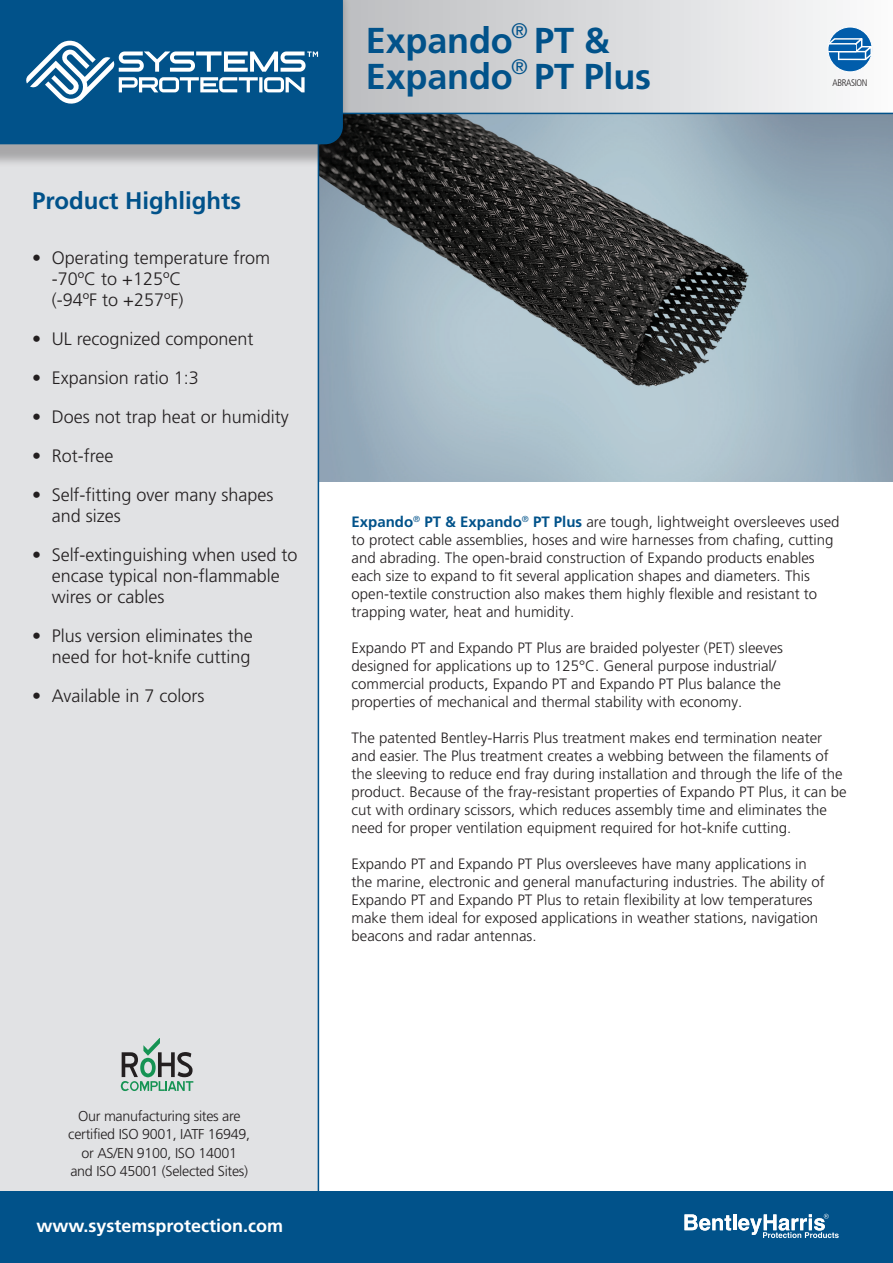
<style>
.page{position:relative;width:893px;height:1263px;background:#fff}
.page>*{position:absolute;margin:0;border:0;box-sizing:border-box;transform-origin:0 0}
.Product_Name{font:700 36px "Frutiger LT Pro";letter-spacing:-.005em;color:#01528a}
.Sidebar_Head{font:700 24px "Frutiger LT Pro";color:#01528a}
.Sidebar_Bullet{font:300 18px/21px "Frutiger LT Pro";color:#231f20}
.t1{font:700 18px "Frutiger LT Pro";color:#fff}
.Body{font:300 15px/18px "Frutiger LT Pro";color:#231f20}
.t2{font:300 14.25px/18.3px "Frutiger";letter-spacing:-.02em;color:#231f20;text-align:center}
.t3{font:300 condensed 9.45px "Frutiger LT Pro";letter-spacing:-.04em;color:#231f20}
.s1{font-weight:700;color:#01528a}
</style>
<div class="page">
<img style="left:319px;top:114px;width:574px;height:368px">
<div style="left:0;top:168px;width:319px;height:1023px;background:#e1e2e4"></div>
<svg style="left:351px;top:0;width:542px;height:114px"></svg>
<div style="left:0;top:0;width:351px;height:168px;background:#231f20;opacity:.3"></div>
<div style="left:0;top:0;width:343px;height:144px;background:#01528a"></div>
<div style="left:0;top:1191px;width:893px;height:72px;background:#01528a"></div>
<svg style="left:121px;top:1038px;width:72px;height:53px;background:#a3b6ad"></svg>
<div style="left:828px;top:27px;width:44px;height:45px;background:#015dab;border-radius:50%"></div>
<div style="left:828px;top:27px;width:44px;height:45px;border:1px solid #fff;border-radius:50%"></div>
<svg style="left:828px;top:36px;width:47px;height:26px"></svg>
<div style="left:829px;top:45px;width:26px;height:6px;background:#015dab"></div>
<svg style="left:684px;top:1214px;width:47px;height:16px"></svg>
<hr style="left:733px;top:1214px;width:3px;height:16px;background:#fff">
<svg style="left:738px;top:1214px;width:101px;height:24px"></svg>
<svg style="left:26px;top:41px;width:292px;height:63px"></svg>
<p class="Sidebar_Head" style="left:32px;top:186px;width:210px">Product Highlights</p>
<p class="Sidebar_Bullet" style="left:52px;top:247px;width:220px;text-indent:-20px">• Operating temperature from -70ºC to +125ºC<br>(-94ºF to +257ºF)</p>
<p class="Sidebar_Bullet" style="left:32px;top:328px;width:223px">• UL recognized component</p>
<p class="Sidebar_Bullet" style="left:32px;top:367px;width:168px">• Expansion ratio 1:3</p>
<p class="Sidebar_Bullet" style="left:32px;top:406px;width:258px">• Does not trap heat or humidity</p>
<p class="Sidebar_Bullet" style="left:32px;top:445px;width:83px">• Rot-free</p>
<p class="Sidebar_Bullet" style="left:52px;top:484px;width:223px;text-indent:-20px">• Self-fitting over many shapes and sizes</p>
<p class="Sidebar_Bullet" style="left:52px;top:544px;width:247px;text-indent:-20px">• Self-extinguishing when used to encase typical non-flammable wires or cables</p>
<p class="Sidebar_Bullet" style="left:32px;top:625px;width:222px;text-align:right">• Plus version eliminates the need for hot-knife cutting</p>
<p class="Sidebar_Bullet" style="left:32px;top:685px;width:174px">• Available in 7 colors</p>
<p class="Product_Name" style="left:366px;top:19px;width:245px">Expando<sup>®</sup> PT &amp;</p>
<p class="Product_Name" style="left:366px;top:55px;width:287px">Expando<sup>®</sup> PT Plus</p>
<p class="t3" style="left:833px;top:77px;width:36px">ABRASION</p>
<p class="Body" style="left:352px;top:513px;width:490px"><span class="s1">Expando</span><sup>®</sup> <span class="s1">PT &amp; Expando</span><sup>®</sup> <span class="s1">PT Plus</span> are tough, lightweight oversleeves used to protect cable assemblies, hoses and wire harnesses from chafing, cutting and abrading. The open-braid construction of Expando products enables each size to expand to fit several application shapes and diameters. This open-textile construction also makes them highly flexible and resistant to trapping water, heat and humidity.</p>
<p class="Body" style="left:352px;top:639px;width:433px">Expando PT and Expando PT Plus are braided polyester (PET) sleeves designed for applications up to 125°C. General purpose industrial/ commercial products, Expando PT and Expando PT Plus balance the properties of mechanical and thermal stability with economy.</p>
<p class="Body" style="left:352px;top:729px;width:497px">The patented Bentley-Harris Plus treatment makes end termination neater and easier. The Plus treatment creates a webbing between the filaments of the sleeving to reduce end fray during installation and through the life of the product. Because of the fray-resistant properties of Expando PT Plus, it can be cut with ordinary scissors, which reduces assembly time and eliminates the need for proper ventilation equipment required for hot-knife cutting.</p>
<p class="Body" style="left:352px;top:855px;width:475px">Expando PT and Expando PT Plus oversleeves have many applications in the marine, electronic and general manufacturing industries. The ability of Expando PT and Expando PT Plus to retain flexibility at low temperatures make them ideal for exposed applications in weather stations, navigation beacons and radar antennas.</p>
<p class="t2" style="left:68px;top:1107px;width:183px">Our manufacturing sites are certified ISO 9001, IATF 16949, or AS/EN 9100, ISO 14001<br>and ISO 45001 (Selected Sites)</p>
<p class="t1" style="left:36px;top:1214px;width:248px">www.systemsprotection.com</p>
</div>
